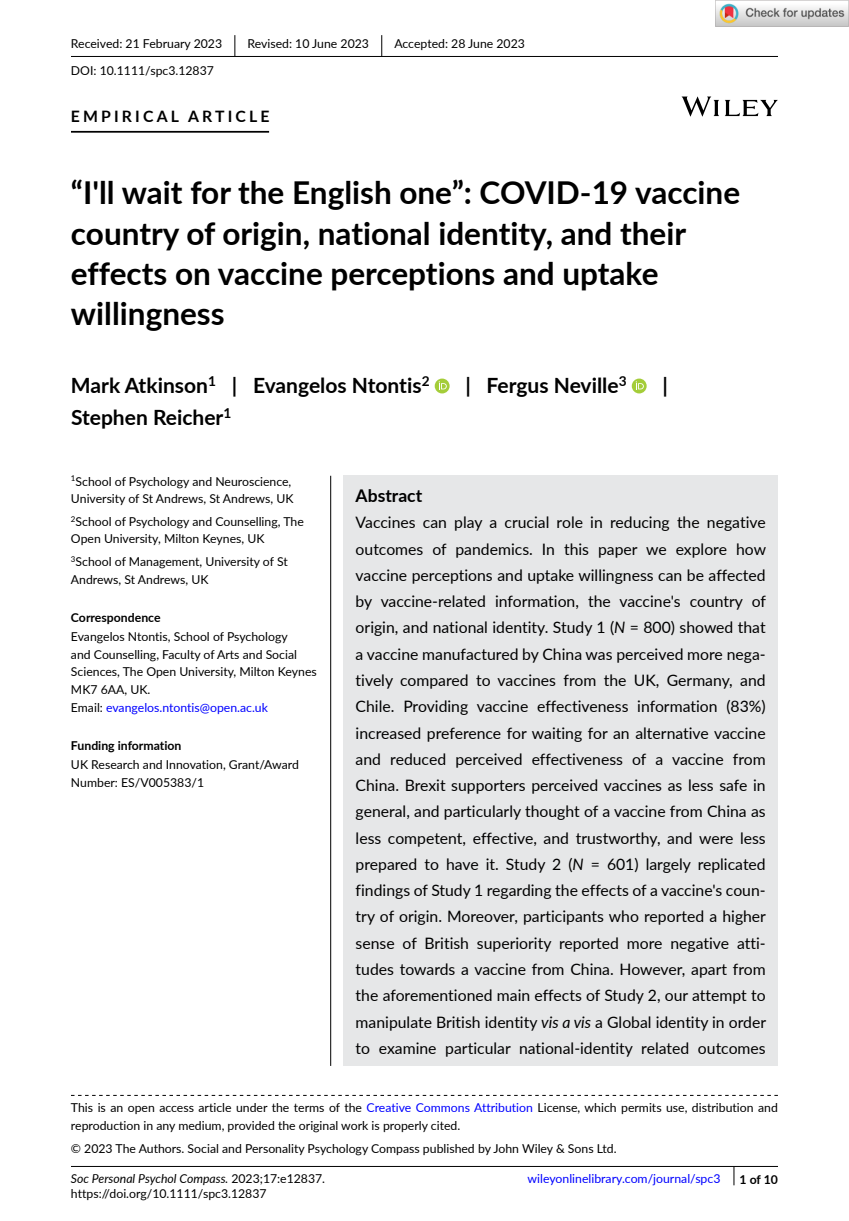
<style>
.page{position:relative;width:849px;height:1221px;background:#fff}
.page>*{position:absolute;margin:0;border:0;box-sizing:border-box;transform-origin:0 0}
.t1{font:700 31.5px/40.2px "Lato";color:#000}
.t2{font:700 21px "Lato";color:#000}
.t3{font:700 17.5px "Lato";color:#000}
.t4{font:15.75px/26.2px "Lato";color:#000;text-align:justify}
.t5{font:700 15.75px "Lato";letter-spacing:.2em;color:#000}
.t6{font:12.25px/17.5px "Lato";color:#000}
.t7{font:700 12.25px "Lato";color:#000}
.t8{font:12.25px "Lato";color:#00f}
.s1{color:#00f}
.s2{font-style:italic}
</style>
<div class="page">
<div style="left:343px;top:475px;width:434px;height:590px;background:#e6e7e8"></div>
<hr style="left:71px;top:56px;width:706px;height:1px;background:#000">
<hr style="left:71px;top:131px;width:198px;height:2px;background:#000">
<svg style="left:434px;top:378px;width:15px;height:15px"></svg>
<svg style="left:438px;top:381px;width:8px;height:8px"></svg>
<svg style="left:631px;top:378px;width:15px;height:15px"></svg>
<svg style="left:635px;top:381px;width:8px;height:8px"></svg>
<svg style="left:234px;top:35px;width:1px;height:21px"></svg>
<svg style="left:381px;top:35px;width:1px;height:21px"></svg>
<hr style="left:71px;top:1165px;width:706px;height:1px;background:#000">
<svg style="left:71px;top:1094px;width:706px;height:1px"></svg>
<svg style="left:681px;top:96px;width:96px;height:21px"></svg>
<svg style="left:733px;top:1166px;width:1px;height:19px"></svg>
<hr style="left:330px;top:475px;width:1px;height:590px;background:#000">
<img style="left:715px;top:0;width:133px;height:26px">
<p class="t6" style="left:71px;top:35px;width:153px">Received: 21 February 2023</p>
<p class="t6" style="left:247px;top:35px;width:123px">Revised: 10 June 2023</p>
<p class="t6" style="left:394px;top:35px;width:132px">Accepted: 28 June 2023</p>
<p class="t6" style="left:71px;top:61px;width:144px">DOI: 10.1111/spc3.12837</p>
<p class="t5" style="left:71px;top:105px;width:200px">EMPIRICAL ARTICLE</p>
<h1 class="t1" style="left:71px;top:171px;width:670px">“I'll wait for the English one”: COVID-19 vaccine country of origin, national identity, and their effects on vaccine perceptions and uptake willingness</h1>
<h2 class="t2" style="left:71px;top:370px;width:360px">Mark Atkinson<sup>1</sup> | Evangelos Ntontis<sup>2</sup></h2>
<h2 class="t2" style="left:465px;top:370px;width:163px">| Fergus Neville<sup>3</sup></h2>
<h2 class="t2" style="left:662px;top:370px;width:7px">|</h2>
<h2 class="t2" style="left:71px;top:402px;width:162px">Stephen Reicher<sup>1</sup></h2>
<p class="t6" style="left:71px;top:472px;width:224px"><sup>1</sup>School of Psychology and Neuroscience,<br>University of St Andrews, St Andrews, UK</p>
<p class="t6" style="left:71px;top:512px;width:234px"><sup>2</sup>School of Psychology and Counselling, The<br>Open University, Milton Keynes, UK</p>
<p class="t6" style="left:71px;top:552px;width:218px"><sup>3</sup>School of Management, University of St<br>Andrews, St Andrews, UK</p>
<p class="t7" style="left:71px;top:608px;width:91px">Correspondence</p>
<p class="t6" style="left:71px;top:627px;width:247px">Evangelos Ntontis, School of Psychology<br>and Counselling, Faculty of Arts and Social Sciences, The Open University, Milton Keynes MK7 6AA, UK.<br>Email: <span class="s1">evangelos.ntontis@open.ac.uk</span></p>
<p class="t7" style="left:71px;top:736px;width:112px">Funding information</p>
<p class="t6" style="left:71px;top:755px;width:229px">UK Research and Innovation, Grant/Award<br>Number: ES/V005383/1</p>
<p class="t3" style="left:355px;top:483px;width:68px">Abstract</p>
<p class="t4" style="left:355px;top:509px;width:412px">Vaccines can play a crucial role in reducing the negative outcomes of pandemics. In this paper we explore how vaccine perceptions and uptake willingness can be affected by vaccine-related information, the vaccine's country of origin, and national identity. Study 1 (<span class="s2">N</span> = 800) showed that a vaccine manufactured by China was perceived more nega&shy;tively compared to vaccines from the UK, Germany, and Chile. Providing vaccine effectiveness information (83%) increased preference for waiting for an alternative vaccine and reduced perceived effectiveness of a vaccine from China. Brexit supporters perceived vaccines as less safe in general, and particularly thought of a vaccine from China as less competent, effective, and trustworthy, and were less prepared to have it. Study 2 (<span class="s2">N</span> = 601) largely replicated findings of Study 1 regarding the effects of a vaccine's coun&shy;try of origin. Moreover, participants who reported a higher sense of British superiority reported more negative atti&shy;tudes towards a vaccine from China. However, apart from the aforementioned main effects of Study 2, our attempt to manipulate British identity <span class="s2">vis a vis</span> a Global identity in order to examine particular national-identity related outcomes</p>
<p class="t6" style="left:71px;top:1098px;width:708px">This is an open access article under the terms of the <span class="s1">Creative Commons Attribution</span> License, which permits use, distribution and reproduction in any medium, provided the original work is properly cited.</p>
<p class="t6" style="left:71px;top:1138px;width:547px">© 2023 The Authors. Social and Personality Psychology Compass published by John Wiley &amp; Sons Ltd.</p>
<p class="t6" style="left:71px;top:1170px;width:256px;line-height:14.7px"><span class="s2">Soc Personal Psychol Compass.</span> 2023;17:e12837. https://doi.org/10.1111/spc3.12837</p>
<p class="t8" style="left:527px;top:1170px;width:194px">wileyonlinelibrary.com/journal/spc3</p>
<p class="t7" style="left:739px;top:1169px;width:40px">1 of 10</p>
</div>
